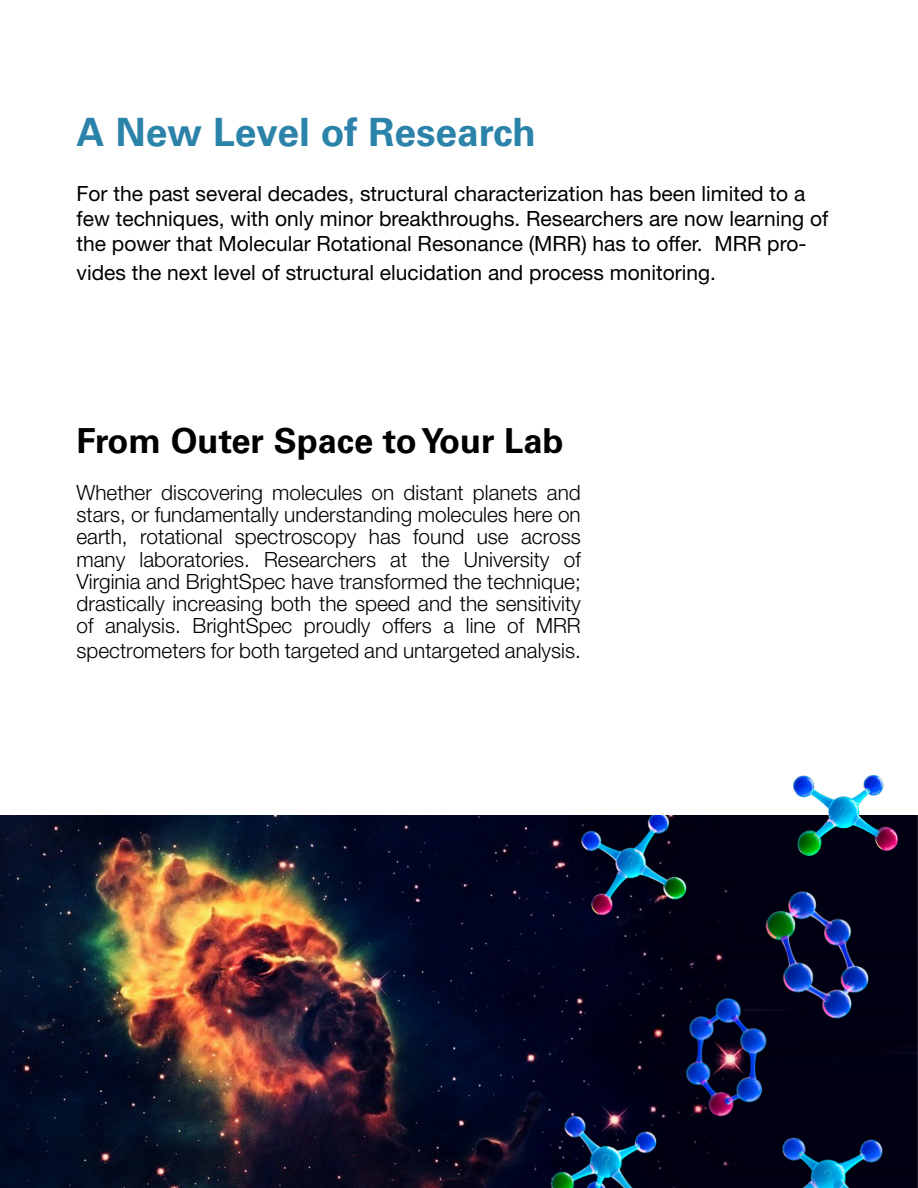
<style>
.page{position:relative;width:918px;height:1188px;background:#fff}
.page>*{position:absolute;margin:0;border:0;box-sizing:border-box;transform-origin:0 0}
.t1{font:700 39px "Univers LT Std";color:#2c83aa}
.t2{font:700 34.5px "Univers LT Std";color:#000001}
.t3{font:300 21px/22.2px "Helvetica Neue LT Std";color:#000001;text-align:justify}
.t4{font:21px/25.2px "Helvetica Neue LT Std";color:#000001}
</style>
<div class="page">
<img style="left:0;top:815px;width:918px;height:373px">
<img style="left:794px;top:775px;width:103px;height:80px">
<h1 class="t1" style="left:77px;top:118px;width:461px">A New Level of Research</h1>
<p class="t4" style="left:77px;top:184px;width:753px">For the past several decades, structural characterization has been limited to a few techniques, with only minor breakthroughs. Researchers are now learning of the power that Molecular Rotational Resonance (MRR) has to offer. MRR pro-</p>
<p class="t4" style="left:77px;top:263px;width:641px">vides the next level of structural elucidation and process monitoring.</p>
<h2 class="t2" style="left:77px;top:428px;width:489px">From Outer Space toYour Lab</h2>
<p class="t3" style="left:77px;top:484px;width:506px">Whether discovering molecules on distant planets and stars, or fundamentally understanding molecules here on earth, rotational spectroscopy has found use across many laboratories. Researchers at the University of Virginia and BrightSpec have transformed the technique; drastically increasing both the speed and the sensitivity of analysis. BrightSpec proudly offers a line of MRR</p>
<p class="t3" style="left:77px;top:643px;width:506px">spectrometers for both targeted and untargeted analysis.</p>
</div>
